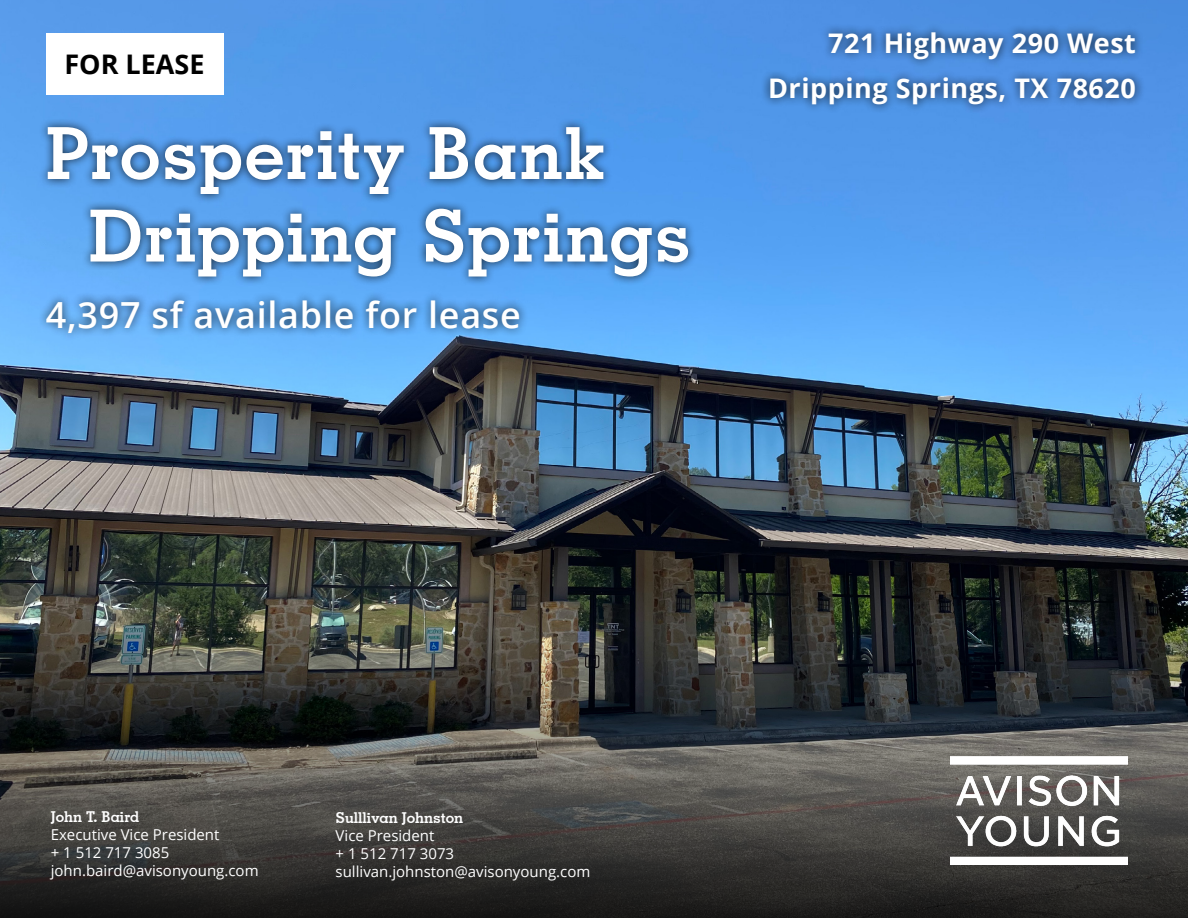
<style>
.page{position:relative;width:1188px;height:918px;background:#fff}
.page>*{position:absolute;margin:0;border:0;box-sizing:border-box;transform-origin:0 0}
.t1{font:700 72px/82.5px "Geometric Slab 703 BT";letter-spacing:.015em;color:#fff}
.t2{font:600 36px "Open Sans";letter-spacing:.02em;color:#fff}
.t3{font:700 27px/45px "Open Sans";letter-spacing:.02em;color:#fff;text-align:right}
.t4{font:700 27px "Open Sans";color:#000}
.t5{font:15px/18px "Open Sans";color:#fff}
.t6{font:700 15px "Geometric Slab 703 BT";color:#fff}
</style>
<div class="page">
<img style="left:0;top:0;width:1188px;height:632px">
<svg style="left:0;top:632px;width:1188px;height:286px;background:#3c3c3a"></svg>
<img style="left:950px;top:756px;width:178px;height:108px">
<div style="left:39px;top:118px;width:658px;height:168px;background:#000;opacity:.75"></div>
<div style="left:46px;top:33px;width:177px;height:61px;background:#fff"></div>
<div style="left:761px;top:23px;width:384px;height:91px;background:#000;opacity:.75"></div>
<div style="left:37px;top:291px;width:492px;height:50px;background:#000;opacity:.75"></div>
<h3 class="t4" style="left:64px;top:45px;width:142px">FOR LEASE</h3>
<h1 class="t1" style="left:89px;top:112px;width:604px;text-indent:-43px">Prosperity Bank<br>Dripping Springs</h1>
<h2 class="t2" style="left:46px;top:290px;width:477px">4,397 sf available for lease</h2>
<h3 class="t3" style="left:768px;top:20px;width:369px">721 Highway 290 West<br>Dripping Springs, TX 78620</h3>
<p class="t6" style="left:51px;top:808px;width:90px">John T. Baird</p>
<p class="t5" style="left:51px;top:825px;width:209px">Executive Vice President<br>+ 1 512 717 3085 john.baird@avisonyoung.com</p>
<p class="t6" style="left:336px;top:809px;width:129px">Sulllivan Johnston</p>
<p class="t5" style="left:336px;top:827px;width:256px">Vice President<br>+ 1 512 717 3073 sullivan.johnston@avisonyoung.com</p>
</div>
